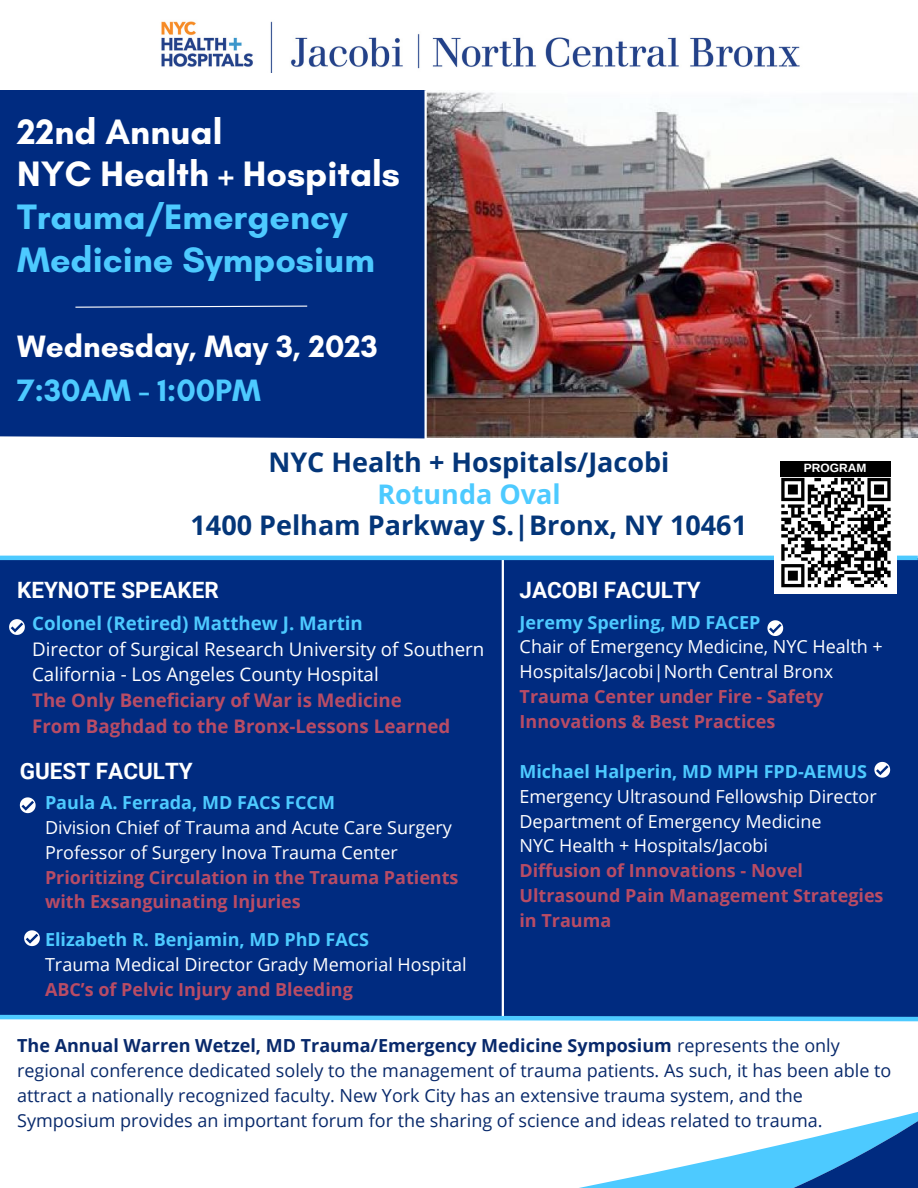
<style>
.page{position:relative;width:918px;height:1188px;background:#fff}
.page>*{position:absolute;margin:0;border:0;box-sizing:border-box;transform-origin:0 0}
.t1{font:700 36px/42.8px "Glacial Indifference";color:#4dcaff}
.t2{font:700 36px/42.8px "Glacial Indifference";color:#fff}
.t3{font:700 31.5px "Glacial Indifference";color:#fff}
.t4{font:700 31.5px "Glacial Indifference";color:#4dcaff}
.t5{font:700 27px "Open Sans";color:#043679}
.t6{font:700 27px "Open Sans";color:#4dcaff}
.t7{font:700 22.5px "Roboto";color:#fff}
.t8{font:18.75px/25.8px "Open Sans";color:#fff}
.t9{font:700 18.75px/25.8px "Open Sans";color:#b84c65}
.t10{font:700 18.75px "Open Sans";color:#4dcaff}
.t11{font:18px/24.8px "Open Sans";color:#08296b}
.t12{font:18px/24.8px "Open Sans";color:#fff}
.t13{font:700 18px/24.8px "Open Sans";color:#b84c65}
.t14{font:700 18px "Open Sans";color:#4dcaff}
.t15{font:700 12px "Arimo";color:#fff}
.s1{font-weight:700}
</style>
<div class="page">
<div style="left:0;top:558px;width:918px;height:630px;background:#002b80"></div>
<svg style="left:9px;top:619px;width:16px;height:16px"></svg>
<hr style="left:502px;top:522px;width:2px;height:498px;background:#fff">
<img style="left:427px;top:91px;width:490px;height:343px">
<div style="left:0;top:90px;width:426px;height:349px;background:#002b80"></div>
<svg style="left:75px;top:305px;width:233px;height:3px"></svg>
<img style="left:161px;top:21px;width:639px;height:52px">
<svg style="left:20px;top:797px;width:16px;height:16px"></svg>
<svg style="left:24px;top:930px;width:16px;height:16px"></svg>
<hr style="left:425px;top:90px;width:2px;height:351px;background:#fff">
<svg style="left:767px;top:620px;width:16px;height:16px"></svg>
<svg style="left:874px;top:762px;width:16px;height:16px"></svg>
<div style="left:0;top:1019px;width:918px;height:169px;background:#fff"></div>
<hr style="left:0;top:556px;width:918px;height:4px;background:#4dcaff">
<svg style="left:0;top:434px;width:918px;height:5px"></svg>
<svg style="left:579px;top:1112px;width:339px;height:76px"></svg>
<svg style="left:0;top:1013px;width:918px;height:9px"></svg>
<div style="left:775px;top:471px;width:122px;height:123px;background:#fff"></div>
<svg style="left:781px;top:476px;width:110px;height:112px"></svg>
<div style="left:780px;top:461px;width:110px;height:16px;background:#000"></div>
<h1 class="t2" style="left:17px;top:110px;width:384px">22nd Annual<br>NYC Health + Hospitals</h1>
<h1 class="t1" style="left:17px;top:195px;width:359px">Trauma/Emergency<br>Medicine Symposium</h1>
<h2 class="t3" style="left:17px;top:327px;width:362px">Wednesday, May 3, 2023</h2>
<h2 class="t4" style="left:17px;top:371px;width:245px">7:30AM - 1:00PM</h2>
<h3 class="t5" style="left:268px;top:443px;width:403px">NYC Health + Hospitals/Jacobi</h3>
<h3 class="t6" style="left:377px;top:475px;width:185px">Rotunda Oval</h3>
<h3 class="t5" style="left:191px;top:506px;width:558px">1400 Pelham Parkway S.|Bronx, NY 10461</h3>
<p class="t7" style="left:17px;top:577px;width:203px">KEYNOTE SPEAKER</p>
<p class="t7" style="left:519px;top:577px;width:183px">JACOBI FACULTY</p>
<p class="t15" style="left:804px;top:461px;width:64px">PROGRAM</p>
<p class="t10" style="left:32px;top:610px;width:332px">Colonel (Retired) Matthew J. Martin</p>
<p class="t8" style="left:32px;top:635px;width:454px">Director of Surgical Research University of Southern<br>California - Los Angeles County Hospital</p>
<p class="t9" style="left:32px;top:687px;width:420px">The Only Beneficiary of War is Medicine<br>From Baghdad to the Bronx-Lessons Learned</p>
<p class="t7" style="left:20px;top:758px;width:175px">GUEST FACULTY</p>
<p class="t14" style="left:45px;top:790px;width:292px">Paula A. Ferrada, MD FACS FCCM</p>
<p class="t12" style="left:45px;top:815px;width:408px">Division Chief of Trauma and Acute Care Surgery<br>Professor of Surgery Inova Trauma Center</p>
<p class="t13" style="left:45px;top:864px;width:415px">Prioritizing Circulation in the Trauma Patients with Exsanguinating Injuries</p>
<p class="t14" style="left:45px;top:927px;width:326px">Elizabeth R. Benjamin, MD PhD FACS</p>
<p class="t12" style="left:45px;top:952px;width:423px">Trauma Medical Director Grady Memorial Hospital</p>
<p class="t13" style="left:45px;top:977px;width:309px">ABC’s of Pelvic Injury and Bleeding</p>
<p class="t14" style="left:520px;top:609px;width:242px">Jeremy Sperling, MD FACEP</p>
<p class="t12" style="left:520px;top:634px;width:365px">Chair of Emergency Medicine, NYC Health +<br>Hospitals/Jacobi|North Central Bronx</p>
<p class="t13" style="left:520px;top:684px;width:305px">Trauma Center under Fire - Safety<br>Innovations &amp; Best Practices</p>
<p class="t14" style="left:519px;top:759px;width:349px">Michael Halperin, MD MPH FPD-AEMUS</p>
<p class="t12" style="left:519px;top:783px;width:359px">Emergency Ultrasound Fellowship Director<br>Department of Emergency Medicine<br>NYC Health + Hospitals/Jacobi</p>
<p class="t13" style="left:519px;top:858px;width:366px">Diffusion of Innovations - Novel<br>Ultrasound Pain Management Strategies in Trauma</p>
<p class="t11" style="left:17px;top:1033px;width:876px"><span class="s1">The Annual Warren Wetzel, MD Trauma/Emergency Medicine Symposium</span> represents the only regional conference dedicated solely to the management of trauma patients. As such, it has been able to attract a nationally recognized faculty. New York City has an extensive trauma system, and the Symposium provides an important forum for the sharing of science and ideas related to trauma.</p>
</div>
